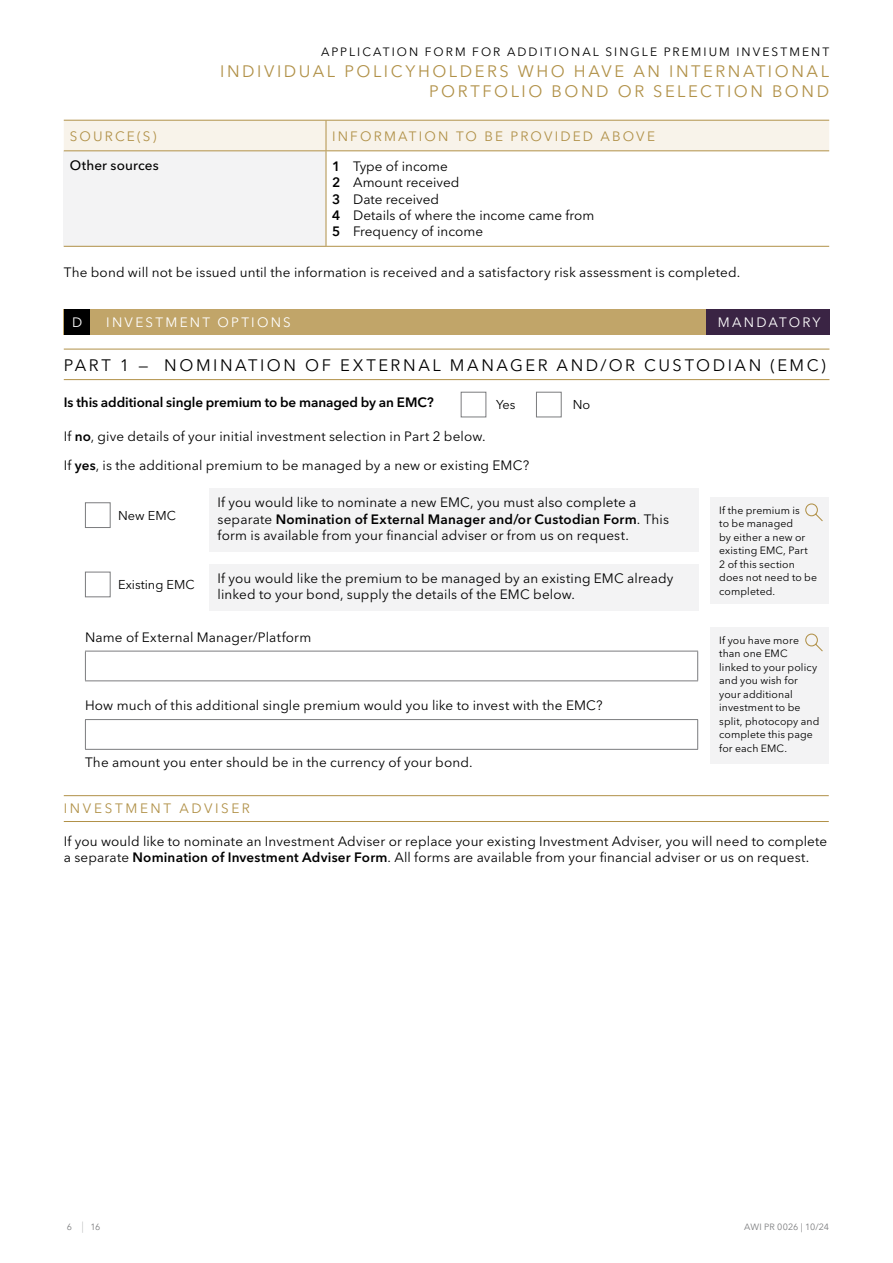
<style>
.page{position:relative;width:893px;height:1263px;background:#fff}
.page>*{position:absolute;margin:0;border:0;box-sizing:border-box;transform-origin:0 0}
.t1{font:16.5px/19.8px "Avenir Next LT Pro";letter-spacing:.155em;color:#b19148;text-align:right}
.t2{font:16.5px "Avenir Next LT Pro";letter-spacing:.155em;color:#000}
.t3{font:13.5px/16.5px "Avenir Next LT Pro";letter-spacing:.01em;color:#000}
.t4{font:600 13.5px "Avenir Next LT Pro";letter-spacing:-.01em;color:#000}
.t5{font:13.5px "Avenir Next LT Pro";letter-spacing:.165em;color:#b19148}
.t6{font:13.5px "Avenir Next LT Pro";letter-spacing:.165em;color:#fff}
.t7{font:13.5px "Avenir Next LT Pro";letter-spacing:.195em;color:#b19148}
.t8{font:500 13.5px "Avenir Next LT Pro";letter-spacing:.01em;color:#000}
.t9{font:12.75px "Avenir Next LT Pro";color:#000}
.t10{font:12px "Avenir Next LT Pro";letter-spacing:.17em;color:#000}
.t11{font:10.5px/13.5px "Avenir Next LT Pro";letter-spacing:.01em;color:#000}
.t12{font:9px "Avenir Next LT Pro";color:#7b7c7e}
.s1{font-weight:600}
.s2{font-weight:200;font-size:11.25px}
</style>
<div class="page">
<div style="left:64px;top:310px;width:765px;height:25px;background:#c1a569"></div>
<div style="left:64px;top:310px;width:25px;height:25px;background:#000"></div>
<div style="left:706px;top:310px;width:123px;height:25px;background:#3a2444"></div>
<hr style="left:64px;top:349px;width:765px;height:1px;background:#b19148">
<hr style="left:64px;top:379px;width:765px;height:1px;background:#b19148">
<hr style="left:85px;top:719px;width:613px;height:1px;background:#7b7c7e">
<svg style="left:85px;top:720px;width:1px;height:29px"></svg>
<svg style="left:697px;top:720px;width:1px;height:29px"></svg>
<hr style="left:85px;top:749px;width:613px;height:1px;background:#7b7c7e">
<hr style="left:85px;top:651px;width:613px;height:1px;background:#7b7c7e">
<svg style="left:85px;top:651px;width:1px;height:29px"></svg>
<svg style="left:697px;top:651px;width:1px;height:29px"></svg>
<hr style="left:85px;top:680px;width:613px;height:1px;background:#7b7c7e">
<div style="left:711px;top:497px;width:118px;height:106px;background:#f3f3f4"></div>
<svg style="left:805px;top:503px;width:18px;height:19px"></svg>
<div style="left:711px;top:627px;width:118px;height:136px;background:#f3f3f4"></div>
<svg style="left:805px;top:633px;width:18px;height:19px"></svg>
<hr style="left:64px;top:795px;width:765px;height:1px;background:#b19148">
<hr style="left:64px;top:821px;width:765px;height:1px;background:#b19148">
<div style="left:536px;top:392px;width:26px;height:25px;border:1px solid #7b7c7e"></div>
<div style="left:461px;top:392px;width:25px;height:25px;border:1px solid #7b7c7e"></div>
<div style="left:85px;top:502px;width:26px;height:26px;border:1px solid #7b7c7e"></div>
<div style="left:85px;top:572px;width:26px;height:25px;border:1px solid #7b7c7e"></div>
<div style="left:209px;top:489px;width:489px;height:63px;background:#f3f3f4"></div>
<div style="left:209px;top:564px;width:489px;height:47px;background:#f3f3f4"></div>
<div style="left:64px;top:151px;width:262px;height:95px;background:#f3f3f4"></div>
<hr style="left:326px;top:151px;width:1px;height:95px;background:#b19148">
<hr style="left:64px;top:246px;width:262px;height:1px;background:#b19148">
<hr style="left:326px;top:246px;width:503px;height:1px;background:#b19148">
<div style="left:64px;top:120px;width:765px;height:31px;background:#f8f3ea"></div>
<p class="t10" style="left:321px;top:45px;width:510px">APPLICATION FORM FOR ADDITIONAL SINGLE PREMIUM INVESTMENT</p>
<p class="t1" style="left:220px;top:62px;width:610px">INDIVIDUAL POLICYHOLDERS WHO HAVE AN INTERNATIONAL<br>PORTFOLIO BOND OR SELECTION BOND</p>
<p class="t5" style="left:70px;top:128px;width:88px">SOURCE(S)</p>
<p class="t5" style="left:332px;top:128px;width:324px">INFORMATION TO BE PROVIDED ABOVE</p>
<p class="t8" style="left:70px;top:157px;width:91px">Other sources</p>
<p class="t3" style="left:332px;top:158px;width:264px"><span class="s1">1</span> Type of income<br><span class="s1">2</span> Amount received<br><span class="s1">3</span> Date received<br><span class="s1">4</span> Details of where the income came from<br><span class="s1">5</span> Frequency of income</p>
<p class="t3" style="left:64px;top:264px;width:678px">The bond will not be issued until the information is received and a satisfactory risk assessment is completed.</p>
<p class="t6" style="left:72px;top:315px;width:12px">D</p>
<p class="t6" style="left:106px;top:315px;width:186px">INVESTMENT OPTIONS</p>
<p class="t6" style="left:718px;top:315px;width:104px">MANDATORY</p>
<p class="t2" style="left:64px;top:355px;width:763px">PART 1 — NOMINATION OF EXTERNAL MANAGER AND/OR CUSTODIAN (EMC)</p>
<p class="t4" style="left:64px;top:394px;width:371px">Is this additional single premium to be managed by an EMC?</p>
<p class="t3" style="left:64px;top:422px;width:467px;line-height:29.2px">If <span class="s1">no</span>, give details of your initial investment selection in Part 2 below.<br>If <span class="s1">yes</span>, is the additional premium to be managed by a new or existing EMC?</p>
<p class="t11" style="left:719px;top:503px;width:99px">If the premium is<br>to be managed<br>by either a new or existing EMC, Part<br>2 of this section does not need to be completed.</p>
<p class="t11" style="left:719px;top:633px;width:102px">If you have more than one EMC linked to your policy and you wish for your additional investment to be split, photocopy and complete this page for each EMC.</p>
<p class="t9" style="left:496px;top:397px;width:21px">Yes</p>
<p class="t9" style="left:573px;top:397px;width:19px">No</p>
<p class="t3" style="left:218px;top:494px;width:453px">If you would like to nominate a new EMC, you must also complete a separate <span class="s1">Nomination of External Manager and/or Custodian Form</span>. This form is available from your financial adviser or from us on request.</p>
<p class="t3" style="left:218px;top:570px;width:457px">If you would like the premium to be managed by an existing EMC already linked to your bond, supply the details of the EMC below.</p>
<p class="t9" style="left:118px;top:508px;width:59px">New EMC</p>
<p class="t9" style="left:118px;top:577px;width:78px">Existing EMC</p>
<p class="t3" style="left:85px;top:629px;width:228px">Name of External Manager/Platform</p>
<p class="t3" style="left:85px;top:696px;width:519px">How much of this additional single premium would you like to invest with the EMC?</p>
<p class="t3" style="left:85px;top:753px;width:389px">The amount you enter should be in the currency of your bond.</p>
<p class="t7" style="left:64px;top:801px;width:188px">INVESTMENT ADVISER</p>
<p class="t3" style="left:64px;top:832px;width:765px">If you would like to nominate an Investment Adviser or replace your existing Investment Adviser, you will need to complete a separate <span class="s1">Nomination of Investment Adviser Form</span>. All forms are available from your financial adviser or us on request.</p>
<p class="t12" style="left:67px;top:1222px;width:35px">6 <span class="s2">|</span>16</p>
<p class="t12" style="left:744px;top:1222px;width:86px">AWI PR 0026 | 10/24</p>
</div>
